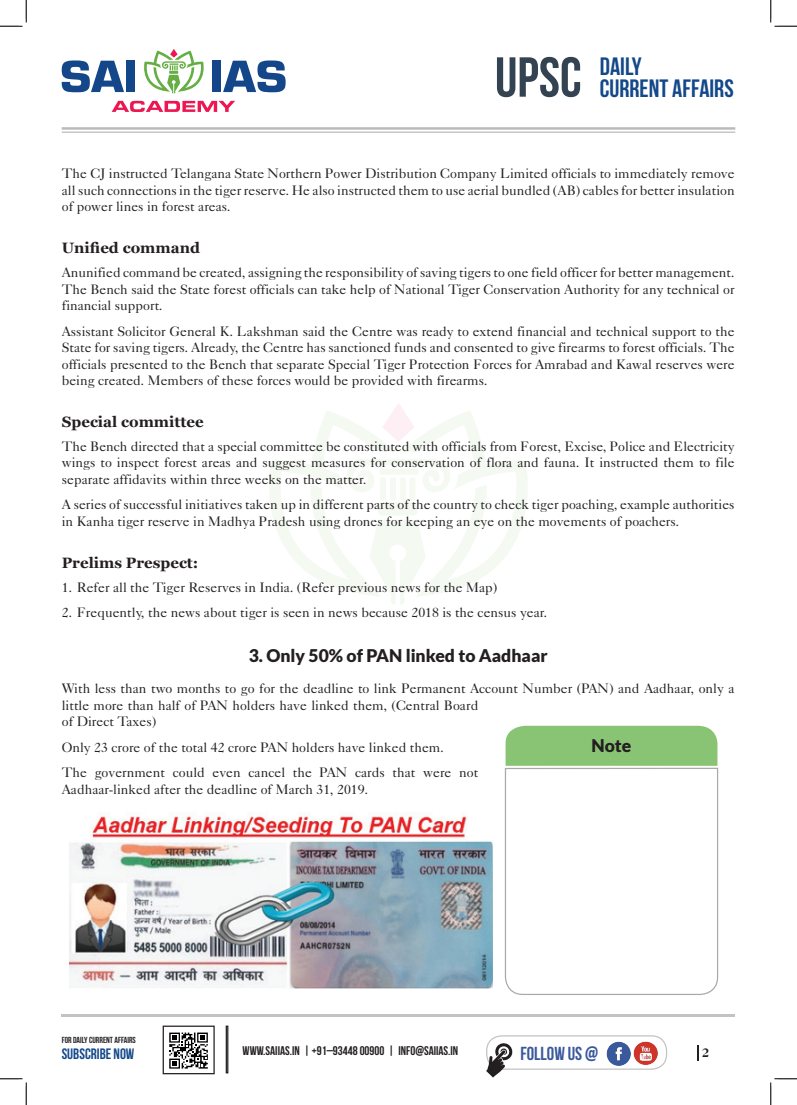
<style>
.page{position:relative;width:797px;height:1105px;background:#fff}
.page>*{position:absolute;margin:0;border:0;box-sizing:border-box;transform-origin:0 0}
.t1{font:700 56.25px "Bebas Neue";color:#344351}
.t2{font:700 25px/22.5px "Bebas Neue";color:#134889}
.t3{font:700 18.75px "Bebas Neue";color:#3a589c}
.t4{font:900 17.5px "Lato";color:#231f20}
.t5{font:700 15px "Georgia";color:#231f20}
.t6{font:700 15px "Bebas Neue";color:#134889}
.t7{font:13.75px/16.5px "Caslon Five Forty LT";color:#231f20;text-align:justify}
.t8{font:700 12.5px "Bebas Neue";color:#231f20}
.t9{font:700 11.25px "Caslon";color:#231f20}
.t10{font:700 8.75px "Bebas Neue";color:#231f20}
</style>
<div class="page">
<hr style="left:62px;top:1014px;width:673px;height:3px;background:#c3c3c3">
<svg style="left:269px;top:403px;width:259px;height:202px"></svg>
<svg style="left:62px;top:60px;width:62px;height:32px"></svg>
<div style="left:126px;top:61px;width:9px;height:31px;background:#144789"></div>
<div style="left:212px;top:61px;width:9px;height:31px;background:#144789"></div>
<svg style="left:223px;top:60px;width:62px;height:32px"></svg>
<svg style="left:112px;top:101px;width:123px;height:11px"></svg>
<svg style="left:144px;top:49px;width:60px;height:45px"></svg>
<div style="left:505px;top:726px;width:212px;height:40px;background:#88c473"></div>
<svg style="left:504px;top:767px;width:214px;height:228px"></svg>
<svg style="left:697px;top:1045px;width:1px;height:15px"></svg>
<svg style="left:169px;top:1032px;width:39px;height:37px"></svg>
<div style="left:163px;top:1025px;width:52px;height:49px;border:1px solid #231f20"></div>
<div style="left:226px;top:1025px;width:2px;height:48px;border:1px solid #231f20"></div>
<div style="left:486px;top:1035px;width:181px;height:35px;border:1px solid #c3c3c3;border-radius:15px"></div>
<img style="left:606px;top:1041px;width:52px;height:25px">
<svg style="left:486px;top:1042px;width:27px;height:35px"></svg>
<hr style="left:62px;top:127px;width:673px;height:3px;background:#bdbaba">
<hr style="left:62px;top:132px;width:673px;height:1px;background:#bdbaba">
<img style="left:69px;top:812px;width:424px;height:177px">
<svg style="left:0;top:0;width:27px;height:27px"></svg>
<svg style="left:0;top:1078px;width:27px;height:27px"></svg>
<svg style="left:770px;top:0;width:27px;height:27px"></svg>
<svg style="left:770px;top:1078px;width:27px;height:27px"></svg>
<h1 class="t1" style="left:495px;top:46px;width:88px">UPSC</h1>
<h2 class="t2" style="left:600px;top:54px;width:135px">DAILY<br>CURRENT AFFAIRS</h2>
<p class="t7" style="left:62px;top:165px;width:674px">The CJ instructed Telangana State Northern Power Distribution Company Limited officials to immediately remove all such connections in the tiger reserve. He also instructed them to use aerial bundled (AB) cables for better insulation of power lines in forest areas.</p>
<p class="t5" style="left:62px;top:239px;width:140px">Unified command</p>
<p class="t7" style="left:62px;top:264px;width:674px">Anunified command be created, assigning the responsibility of saving tigers to one field officer for better management.<br>The Bench said the State forest officials can take help of National Tiger Conservation Authority for any technical or financial support.</p>
<p class="t7" style="left:62px;top:322px;width:674px">Assistant Solicitor General K. Lakshman said the Centre was ready to extend financial and technical support to the State for saving tigers. Already, the Centre has sanctioned funds and consented to give firearms to forest officials. The officials presented to the Bench that separate Special Tiger Protection Forces for Amrabad and Kawal reserves were being created. Members of these forces would be provided with firearms.</p>
<p class="t5" style="left:62px;top:413px;width:143px">Special committee</p>
<p class="t7" style="left:62px;top:438px;width:674px">The Bench directed that a special committee be constituted with officials from Forest, Excise, Police and Electricity wings to inspect forest areas and suggest measures for conservation of flora and fauna. It instructed them to file separate affidavits within three weeks on the matter.</p>
<p class="t7" style="left:62px;top:496px;width:674px">A series of successful initiatives taken up in different parts of the country to check tiger poaching, example authorities in Kanha tiger reserve in Madhya Pradesh using drones for keeping an eye on the movements of poachers.</p>
<p class="t5" style="left:62px;top:554px;width:138px">Prelims Prespect:</p>
<p class="t7" style="left:62px;top:579px;width:437px">1. Refer all the Tiger Reserves in India. (Refer previous news for the Map)</p>
<p class="t7" style="left:62px;top:604px;width:487px">2. Frequently, the news about tiger is seen in news because 2018 is the census year.</p>
<p class="t4" style="left:249px;top:645px;width:300px">3. Only 50% of PAN linked to Aadhaar</p>
<p class="t7" style="left:62px;top:680px;width:674px;text-align:left">With less than two months to go for the deadline to link Permanent Account Number (PAN) and Aadhaar, only a little more than half of PAN holders have linked them, (Central Board<br>of Direct Taxes)</p>
<p class="t7" style="left:62px;top:734px;width:418px;line-height:25.4px">Only 23 crore of the total 42 crore PAN holders have linked them.<br>The government could even cancel the PAN cards that were not</p>
<p class="t7" style="left:62px;top:780px;width:308px">Aadhaar-linked after the deadline of March 31, 2019.</p>
<p class="t4" style="left:591px;top:735px;width:41px">Note</p>
<p class="t10" style="left:62px;top:1035px;width:76px">FOR DAILY CURRENT AFFAIRS</p>
<p class="t6" style="left:62px;top:1045px;width:74px">SUBSCRIBE NOW</p>
<h3 class="t3" style="left:520px;top:1043px;width:79px">FOLLOW US @</h3>
<p class="t8" style="left:243px;top:1044px;width:217px">WWW.SAIIAS.IN | +91–93448 00900 | INFO@SAIIAS.IN</p>
<p class="t9" style="left:702px;top:1045px;width:8px">2</p>
</div>
